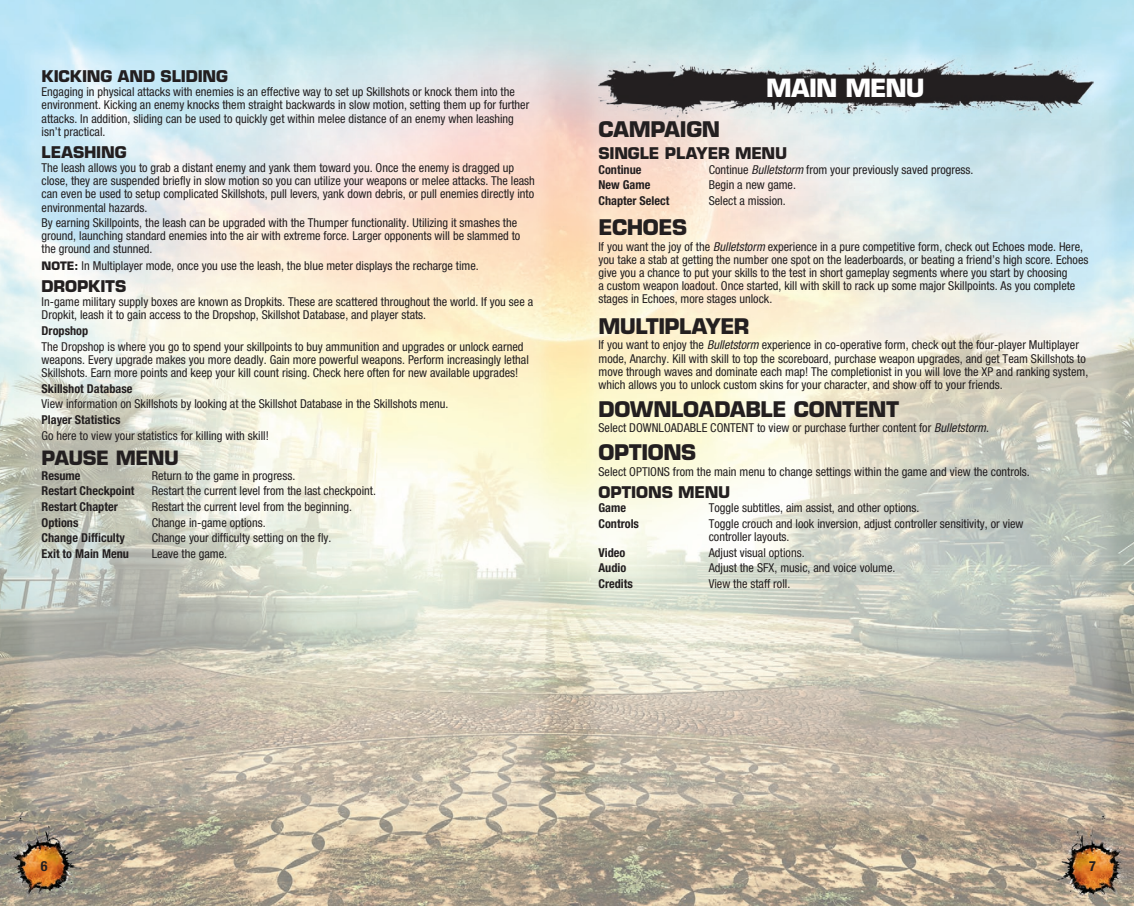
<style>
.page{position:relative;width:1134px;height:906px;background:#fff}
.page>*{position:absolute;margin:0;border:0;box-sizing:border-box;transform-origin:0 0}
.t1{font:700 24.5px "Eurostile";letter-spacing:-.04em;color:#fff}
.t2{font:700 21px "Eurostile";letter-spacing:-.02em;color:#231f20}
.t3{font:700 19.25px "Eurostile";letter-spacing:-.025em;color:#231f20}
.t4{font:700 15.75px "Eurostile";letter-spacing:-.01em;color:#231f20}
.t5{font:700 condensed 14px "Helvetica Neue";color:#231f20}
.t6{font:condensed 12.25px/13.1px "Helvetica Neue";color:#231f20}
.t7{font:700 condensed 12.25px "Helvetica Neue";color:#231f20}
.s1{font-family:"Eurostile";font-weight:700;font-stretch:normal;font-size:11.38px}
.s2{font-style:italic}
</style>
<div class="page">
<img style="left:0;top:0;width:1134px;height:906px">
<img style="left:599px;top:56px;width:495px;height:63px">
<p class="t4" style="left:42px;top:66px;width:188px">KICKING AND SLIDING</p>
<p class="t6" style="left:42px;top:85px;width:489px">Engaging in physical attacks with enemies is an effective way to set up Skillshots or knock them into the environment. Kicking an enemy knocks them straight backwards in slow motion, setting them up for further attacks. In addition, sliding can be used to quickly get within melee distance of an enemy when leashing isn’t practical.</p>
<p class="t4" style="left:42px;top:142px;width:87px">LEASHING</p>
<p class="t6" style="left:42px;top:161px;width:495px">The leash allows you to grab a distant enemy and yank them toward you. Once the enemy is dragged up close, they are suspended briefly in slow motion so you can utilize your weapons or melee attacks. The leash can even be used to setup complicated Skillshots, pull levers, yank down debris, or pull enemies directly into environmental hazards.</p>
<p class="t6" style="left:42px;top:216px;width:480px">By earning Skillpoints, the leash can be upgraded with the Thumper functionality. Utilizing it smashes the ground, launching standard enemies into the air with extreme force. Larger opponents will be slammed to the ground and stunned.</p>
<p class="t6" style="left:42px;top:259px;width:439px"><span class="s1">NOTE:</span> In Multiplayer mode, once you use the leash, the blue meter displays the recharge time.</p>
<p class="t4" style="left:42px;top:276px;width:86px">DROPKITS</p>
<p class="t6" style="left:42px;top:295px;width:493px">In-game military supply boxes are known as Dropkits. These are scattered throughout the world. If you see a<br>Dropkit, leash it to gain access to the Dropshop, Skillshot Database, and player stats.</p>
<p class="t7" style="left:42px;top:323px;width:48px">Dropshop</p>
<p class="t6" style="left:42px;top:340px;width:489px">The Dropshop is where you go to spend your skillpoints to buy ammunition and upgrades or unlock earned weapons. Every upgrade makes you more deadly. Gain more powerful weapons. Perform increasingly lethal<br>Skillshots. Earn more points and keep your kill count rising. Check here often for new available upgrades!</p>
<p class="t7" style="left:42px;top:381px;width:92px">Skillshot Database</p>
<p class="t6" style="left:42px;top:397px;width:408px">View information on Skillshots by looking at the Skillshot Database in the Skillshots menu.</p>
<p class="t7" style="left:42px;top:412px;width:80px">Player Statistics</p>
<p class="t6" style="left:42px;top:428px;width:229px">Go here to view your statistics for killing with skill!</p>
<h3 class="t3" style="left:42px;top:446px;width:139px">PAUSE MENU</h3>
<p class="t7" style="left:42px;top:468px;width:41px">Resume</p>
<p class="t6" style="left:152px;top:468px;width:145px">Return to the game in progress.</p>
<p class="t7" style="left:42px;top:483px;width:94px">Restart Checkpoint</p>
<p class="t6" style="left:152px;top:484px;width:226px">Restart the current level from the last checkpoint.</p>
<p class="t7" style="left:42px;top:499px;width:78px">Restart Chapter</p>
<p class="t6" style="left:152px;top:500px;width:202px">Restart the current level from the beginning.</p>
<p class="t7" style="left:42px;top:515px;width:38px">Options</p>
<p class="t6" style="left:152px;top:515px;width:115px">Change in-game options.</p>
<p class="t7" style="left:42px;top:530px;width:85px">Change Difficulty</p>
<p class="t6" style="left:152px;top:531px;width:181px">Change your difficulty setting on the fly.</p>
<p class="t7" style="left:42px;top:546px;width:89px">Exit to Main Menu</p>
<p class="t6" style="left:152px;top:547px;width:77px">Leave the game.</p>
<h1 class="t1" style="left:766px;top:73px;width:160px">MAIN MENU</h1>
<h2 class="t2" style="left:598px;top:117px;width:123px">CAMPAIGN</h2>
<p class="t4" style="left:598px;top:144px;width:190px">SINGLE PLAYER MENU</p>
<p class="t7" style="left:598px;top:162px;width:45px">Continue</p>
<p class="t6" style="left:709px;top:163px;width:266px">Continue <span class="s2">Bulletstorm</span> from your previously saved progress.</p>
<p class="t7" style="left:598px;top:178px;width:53px">New Game</p>
<p class="t6" style="left:709px;top:178px;width:89px">Begin a new game.</p>
<p class="t7" style="left:598px;top:193px;width:72px">Chapter Select</p>
<p class="t6" style="left:709px;top:194px;width:79px">Select a mission.</p>
<h2 class="t2" style="left:598px;top:215px;width:90px">ECHOES</h2>
<p class="t6" style="left:598px;top:240px;width:492px">If you want the joy of the <span class="s2">Bulletstorm</span> experience in a pure competitive form, check out Echoes mode. Here, you take a stab at getting the number one spot on the leaderboards, or beating a friend’s high score. Echoes give you a chance to put your skills to the test in short gameplay segments where you start by choosing<br>a custom weapon loadout. Once started, kill with skill to rack up some major Skillpoints. As you complete stages in Echoes, more stages unlock.</p>
<h2 class="t2" style="left:598px;top:313px;width:153px">MULTIPLAYER</h2>
<p class="t6" style="left:598px;top:338px;width:491px">If you want to enjoy the <span class="s2">Bulletstorm</span> experience in co-operative form, check out the four-player Multiplayer mode, Anarchy. Kill with skill to top the scoreboard, purchase weapon upgrades, and get Team Skillshots to move through waves and dominate each map! The completionist in you will love the XP and ranking system, which allows you to unlock custom skins for your character, and show off to your friends.</p>
<h2 class="t2" style="left:598px;top:396px;width:302px">DOWNLOADABLE CONTENT</h2>
<p class="t6" style="left:598px;top:421px;width:392px">Select DOWNLOADABLE CONTENT to view or purchase further content for <span class="s2">Bulletstorm</span>.</p>
<h2 class="t2" style="left:598px;top:439px;width:99px">OPTIONS</h2>
<p class="t6" style="left:598px;top:465px;width:433px">Select OPTIONS from the main menu to change settings within the game and view the controls.</p>
<p class="t4" style="left:598px;top:482px;width:133px">OPTIONS MENU</p>
<p class="t7" style="left:598px;top:500px;width:29px">Game</p>
<p class="t6" style="left:709px;top:501px;width:212px">Toggle subtitles, aim assist, and other options.</p>
<p class="t7" style="left:598px;top:516px;width:42px">Controls</p>
<p class="t6" style="left:709px;top:517px;width:316px">Toggle crouch and look inversion, adjust controller sensitivity, or view controller layouts.</p>
<p class="t7" style="left:598px;top:545px;width:28px">Video</p>
<p class="t6" style="left:709px;top:545px;width:97px">Adjust visual options.</p>
<p class="t7" style="left:598px;top:560px;width:29px">Audio</p>
<p class="t6" style="left:709px;top:561px;width:188px">Adjust the SFX, music, and voice volume.</p>
<p class="t7" style="left:598px;top:576px;width:36px">Credits</p>
<p class="t6" style="left:709px;top:577px;width:83px">View the staff roll.</p>
<p class="t5" style="left:41px;top:857px;width:8px">6</p>
<p class="t5" style="left:1089px;top:857px;width:8px">7</p>
</div>
